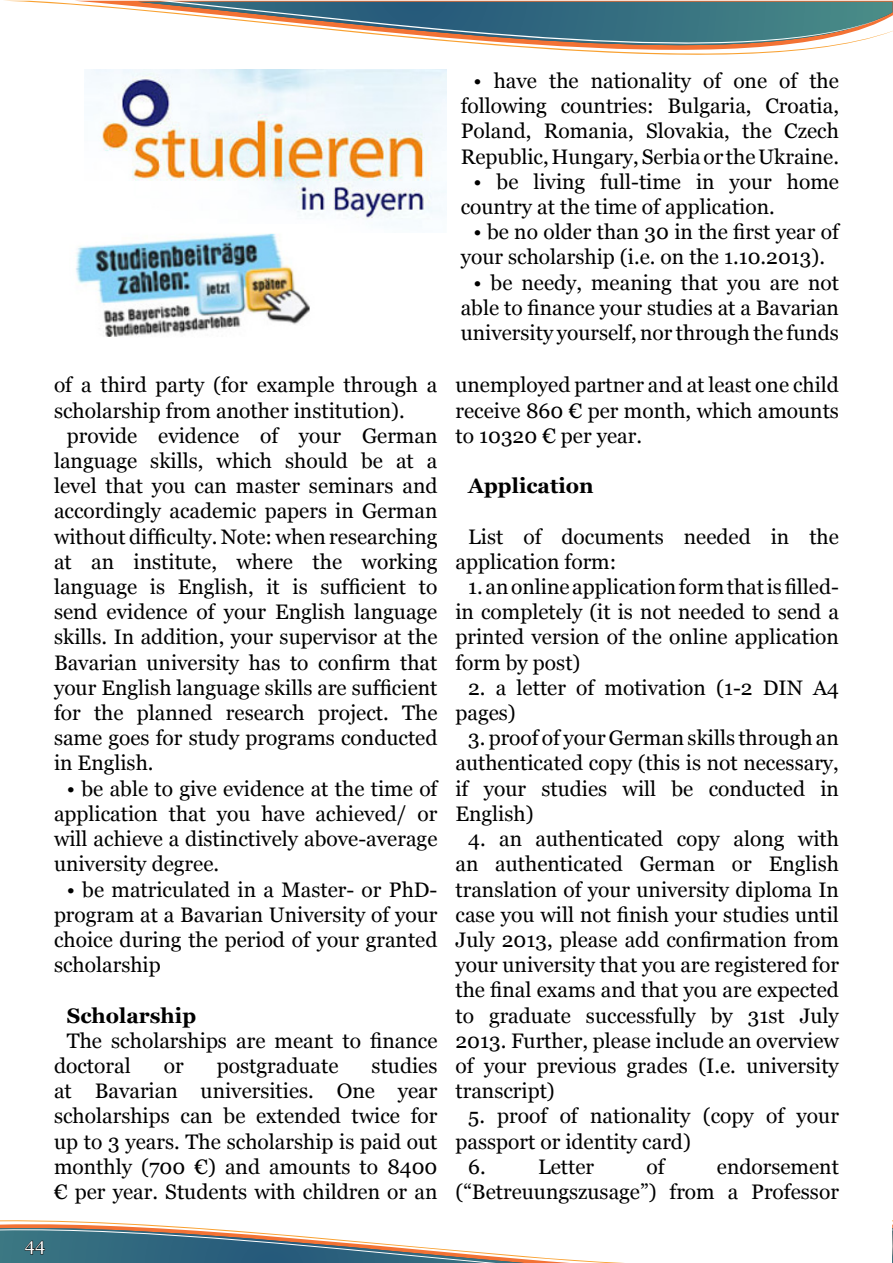
<style>
.page{position:relative;width:893px;height:1263px;background:#fff}
.page>*{position:absolute;margin:0;border:0;box-sizing:border-box;transform-origin:0 0}
.Рабочий{font:21px/25.2px "Georgia";color:#000;text-align:justify}
.Рабочий-2{font:700 21px "Georgia";color:#000}
.t1{font:18px "Georgia";color:#fff}
</style>
<div class="page">
<svg style="left:892px;top:1220px;width:1px;height:43px"></svg>
<svg style="left:11px;top:1px;width:882px;height:95px"></svg>
<svg style="left:138px;top:2px;width:754px;height:78px"></svg>
<svg style="left:158px;top:1px;width:729px;height:73px"></svg>
<svg style="left:0;top:1220px;width:624px;height:43px"></svg>
<img style="left:84px;top:70px;width:362px;height:149px">
<img style="left:76px;top:233px;width:234px;height:104px">
<p class="Рабочий" style="left:54px;top:373px;width:385px">of a third party (for example through a scholarship from another institution).</p>
<p class="Рабочий" style="left:54px;top:423px;width:385px;text-indent:13px">provide evidence of your German language skills, which should be at a level that you can master seminars and accordingly academic papers in German without difficulty. Note: when researching at an institute, where the working language is English, it is sufficient to send evidence of your English language skills. In addition, your supervisor at the Bavarian university has to confirm that your English language skills are sufficient for the planned research project. The same goes for study programs conducted in English.</p>
<p class="Рабочий" style="left:54px;top:776px;width:385px;text-indent:13px">• be able to give evidence at the time of application that you have achieved/ or will achieve a distinctively above-average university degree.</p>
<p class="Рабочий" style="left:54px;top:877px;width:385px;text-indent:13px">• be matriculated in a Master- or PhD&shy;program at a Bavarian University of your choice during the period of your granted scholarship</p>
<p class="Рабочий-2" style="left:67px;top:1002px;width:131px">Scholarship</p>
<p class="Рабочий" style="left:54px;top:1028px;width:385px;text-indent:13px">The scholarships are meant to finance doctoral</p>
<p class="Рабочий" style="left:54px;top:1053px;width:385px;text-indent:318px">studies at Bavarian universities. One year scholarships can be extended twice for up to 3 years. The scholarship is paid out monthly (700 €) and amounts to 8400 € per year. Students with children or an</p>
<p class="Рабочий" style="left:164px;top:1053px;width:21px">or</p>
<p class="Рабочий" style="left:217px;top:1053px;width:123px">postgraduate</p>
<p class="t1" style="left:25px;top:1234px;width:22px">44</p>
<p class="Рабочий" style="left:461px;top:68px;width:380px;text-indent:13px">• have the nationality of one of the following countries: Bulgaria, Croatia, Poland, Romania, Slovakia, the Czech Republic, Hungary, Serbia or the Ukraine.</p>
<p class="Рабочий" style="left:461px;top:169px;width:380px;text-indent:13px">• be living full-time in your home country at the time of application.</p>
<p class="Рабочий" style="left:461px;top:220px;width:380px;text-indent:13px">• be no older than 30 in the first year of your scholarship (i.e. on the 1.10.2013).</p>
<p class="Рабочий" style="left:461px;top:270px;width:380px;text-indent:13px">• be needy, meaning that you are not able to finance your studies at a Bavarian university yourself, nor through the funds</p>
<p class="Рабочий" style="left:455px;top:373px;width:385px">unemployed partner and at least one child receive 860 € per month, which amounts to 10320 € per year.</p>
<p class="Рабочий-2" style="left:468px;top:472px;width:127px">Application</p>
<p class="Рабочий" style="left:455px;top:524px;width:385px;text-indent:13px">List of documents needed in the application form:</p>
<p class="Рабочий" style="left:455px;top:575px;width:385px;text-indent:13px">1. an online application form that is filled&shy;in completely (it is not needed to send a printed version of the online application form by post)</p>
<p class="Рабочий" style="left:455px;top:675px;width:385px;text-indent:13px">2. a letter of motivation (1-2 DIN A4 pages)</p>
<p class="Рабочий" style="left:455px;top:726px;width:385px;text-indent:13px">3. proof of your German skills through an authenticated copy (this is not necessary, if your studies will be conducted in English)</p>
<p class="Рабочий" style="left:455px;top:827px;width:385px;text-indent:13px">4. an authenticated copy along with an authenticated German or English translation of your university diploma In case you will not finish your studies until July 2013, please add confirmation from your university that you are registered for the final exams and that you are expected to graduate successfully by 31st July 2013. Further, please include an overview of your previous grades (I.e. university transcript)</p>
<p class="Рабочий" style="left:455px;top:1104px;width:385px;text-indent:13px">5. proof of nationality (copy of your passport or identity card)</p>
<p class="Рабочий" style="left:468px;top:1154px;width:19px">6.</p>
<p class="Рабочий" style="left:538px;top:1154px;width:58px">Letter</p>
<p class="Рабочий" style="left:646px;top:1154px;width:20px">of</p>
<p class="Рабочий" style="left:455px;top:1154px;width:385px;text-align:right">endorsement<br>(“Betreuungszusage”) from a Professor</p>
</div>
